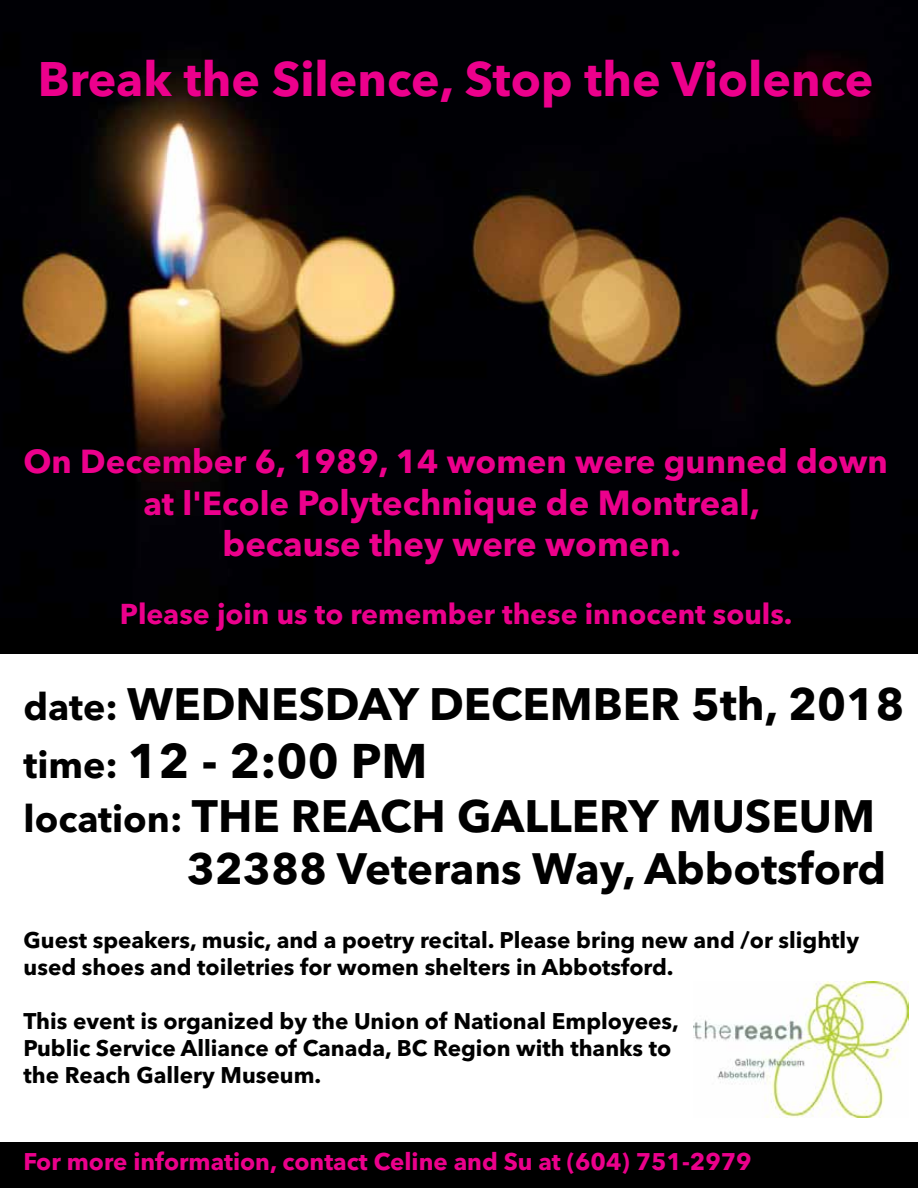
<style>
.page{position:relative;width:918px;height:1188px;background:#fff}
.page>*{position:absolute;margin:0;border:0;box-sizing:border-box;transform-origin:0 0}
.t1{font:700 48.15px "Avenir Next LT Pro";color:#000}
.t2{font:700 48px "Avenir Next LT Pro";color:#ec008c}
.t3{font:700 45px "Avenir Next LT Pro";color:#000}
.t4{font:700 43.5px "Avenir Next LT Pro";color:#000}
.t5{font:700 34.5px/41.4px "Avenir Next LT Pro";color:#ec008c;text-align:center}
.t6{font:700 33px "Avenir Next LT Pro";color:#ec008c}
.t7{font:700 28.5px "Avenir Next LT Pro";color:#ec008c}
.t8{font:700 24px "Avenir Next LT Pro";color:#ec008c}
.t9{font:700 22.5px/27px "Avenir Next LT Pro";color:#000}
.s1{font-size:33px}
.s2{font-size:37.5px}
</style>
<div class="page">
<div style="left:0;top:1142px;width:918px;height:46px;background:#000"></div>
<div style="left:0;top:441px;width:918px;height:213px;background:#000"></div>
<img style="left:0;top:0;width:918px;height:490px">
<img style="left:693px;top:981px;width:215px;height:136px">
<h2 class="t2" style="left:38px;top:50px;width:837px">Break the Silence, Stop the Violence</h2>
<h3 class="t6" style="left:24px;top:441px;width:866px">On December 6, 1989, 14 women were gunned down</h3>
<h3 class="t5" style="left:144px;top:482px;width:618px"><span class="s1">at l'Ecole</span> Polytechnique de Montreal, because they were women.</h3>
<p class="t7" style="left:120px;top:597px;width:674px">Please join us to remember these innocent souls.</p>
<h3 class="t3" style="left:24px;top:677px;width:882px"><span class="s2">date:</span> WEDNESDAY DECEMBER 5th, 2018</h3>
<h1 class="t1" style="left:24px;top:732px;width:406px"><span class="s2">time:</span> 12 - 2:00 PM</h1>
<h3 class="t3" style="left:24px;top:789px;width:853px"><span class="s2">location:</span> THE REACH GALLERY MUSEUM</h3>
<h3 class="t4" style="left:187px;top:843px;width:701px">32388 Veterans Way, Abbotsford</h3>
<p class="t9" style="left:24px;top:927px;width:837px">Guest speakers, music, and a poetry recital. Please bring new and /or slightly used shoes and toiletries for women shelters in Abbotsford.</p>
<p class="t9" style="left:24px;top:1008px;width:657px">This event is organized by the Union of National Employees,<br>Public Service Alliance of Canada, BC Region with thanks to the Reach Gallery Museum.</p>
<p class="t8" style="left:24px;top:1147px;width:730px">For more information, contact Celine and Su at (604) 751-2979</p>
</div>
